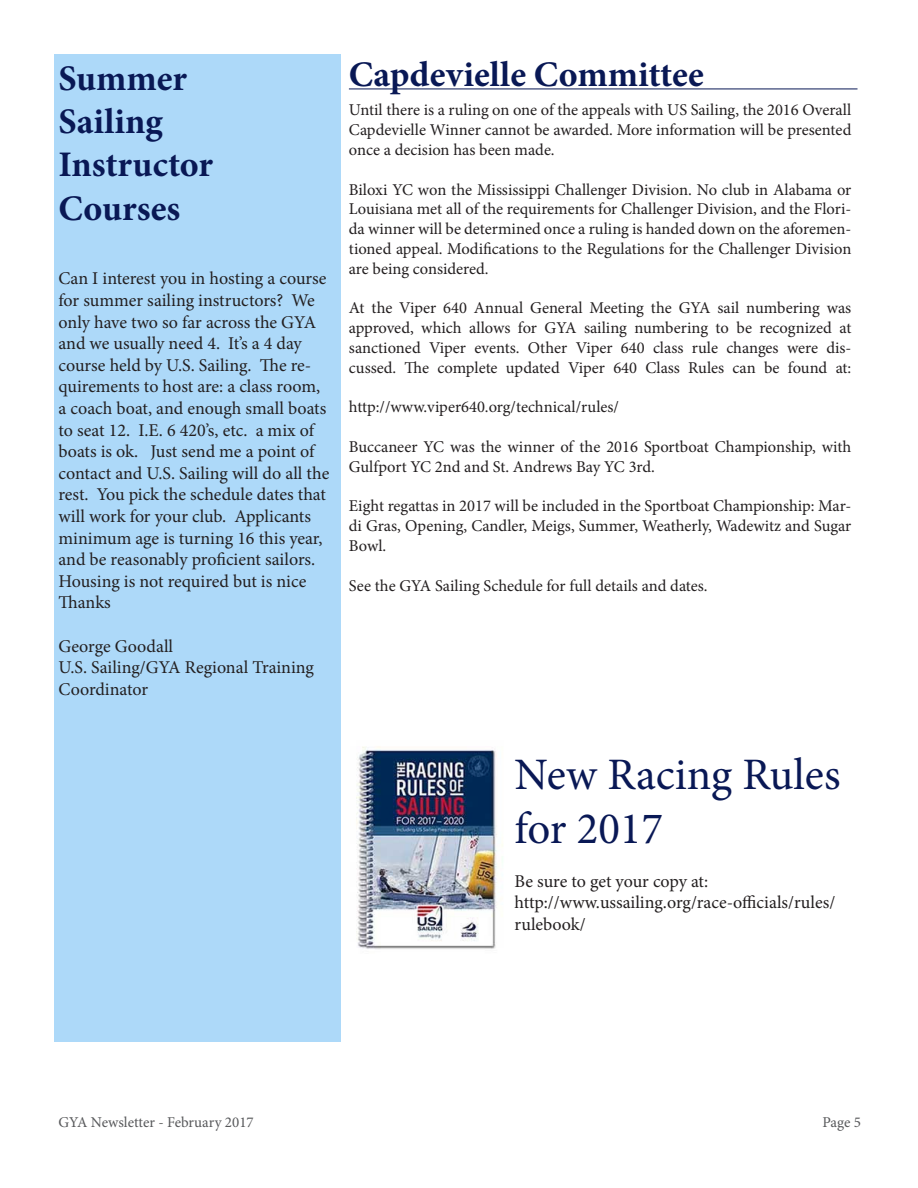
<style>
.page{position:relative;width:918px;height:1188px;background:#fff}
.page>*{position:absolute;margin:0;border:0;box-sizing:border-box;transform-origin:0 0}
.t1{font:45px/54px "Minion Pro";color:#091855}
.t2{font:700 36px "Minion Pro";color:#091855}
.t3{font:18px/21.6px "Minion Pro";color:#231f20}
.t4{font:16.5px/19.8px "Minion Pro";color:#231f20;text-align:justify}
.t5{font:15px "Minion Pro";color:#57585a}
</style>
<div class="page">
<div style="left:54px;top:54px;width:286px;height:987px;background:#add9f9"></div>
<hr style="left:349px;top:89px;width:509px;height:1px;background:#091855">
<img style="left:356px;top:746px;width:147px;height:203px">
<p class="t2" style="left:58px;top:53px;width:130px">Summer</p>
<p class="t2" style="left:58px;top:96px;width:106px">Sailing</p>
<p class="t2" style="left:58px;top:139px;width:156px">Instructor</p>
<p class="t2" style="left:58px;top:183px;width:123px">Courses</p>
<p class="t3" style="left:58px;top:268px;width:272px">Can I interest you in hosting a course for summer sailing instructors? We only have two so far across the GYA and we usually need 4. It’s a 4 day course held by U.S. Sailing. The re&shy;quirements to host are: a class room, a coach boat, and enough small boats to seat 12. I.E. 6 420’s, etc. a mix of boats is ok. Just send me a point of contact and U.S. Sailing will do all the rest. You pick the schedule dates that will work for your club. Applicants minimum age is turning 16 this year, and be reasonably proficient sailors.<br>Housing is not required but is nice</p>
<p class="t3" style="left:58px;top:592px;width:54px">Thanks</p>
<p class="t3" style="left:58px;top:635px;width:116px">George Goodall</p>
<p class="t3" style="left:58px;top:657px;width:257px">U.S. Sailing/GYA Regional Training<br>Coordinator</p>
<p class="t2" style="left:349px;top:49px;width:357px">Capdevielle Committee</p>
<p class="t4" style="left:349px;top:100px;width:504px">Until there is a ruling on one of the appeals with US Sailing, the 2016 Overall Capdevielle Winner cannot be awarded. More information will be presented once a decision has been made.</p>
<p class="t4" style="left:349px;top:180px;width:504px">Biloxi YC won the Mississippi Challenger Division. No club in Alabama or Louisiana met all of the requirements for Challenger Division, and the Flori&shy;da winner will be determined once a ruling is handed down on the aforemen&shy;tioned appeal. Modifications to the Regulations for the Challenger Division are being considered.</p>
<p class="t4" style="left:349px;top:298px;width:504px">At the Viper 640 Annual General Meeting the GYA sail numbering was approved, which allows for GYA sailing numbering to be recognized at sanctioned Viper events. Other Viper 640 class rule changes were dis&shy;cussed. The complete updated Viper 640 Class Rules can be found at:</p>
<p class="t4" style="left:349px;top:397px;width:272px">http://www.viper640.org/technical/rules/</p>
<p class="t4" style="left:349px;top:437px;width:504px">Buccaneer YC was the winner of the 2016 Sportboat Championship, with<br>Gulfport YC 2nd and St. Andrews Bay YC 3rd.</p>
<p class="t4" style="left:349px;top:496px;width:504px">Eight regattas in 2017 will be included in the Sportboat Championship: Mar&shy;di Gras, Opening, Candler, Meigs, Summer, Weatherly, Wadewitz and Sugar Bowl.</p>
<p class="t4" style="left:349px;top:576px;width:360px">See the GYA Sailing Schedule for full details and dates.</p>
<p class="t1" style="left:514px;top:748px;width:328px">New Racing Rules for 2017</p>
<p class="t3" style="left:514px;top:870px;width:195px">Be sure to get your copy at:</p>
<p class="t3" style="left:514px;top:892px;width:322px">http://www.ussailing.org/race-officials/rules/ rulebook/</p>
<p class="t5" style="left:58px;top:1112px;width:197px">GYA Newsletter - February 2017</p>
<p class="t5" style="left:822px;top:1112px;width:40px">Page 5</p>
</div>
